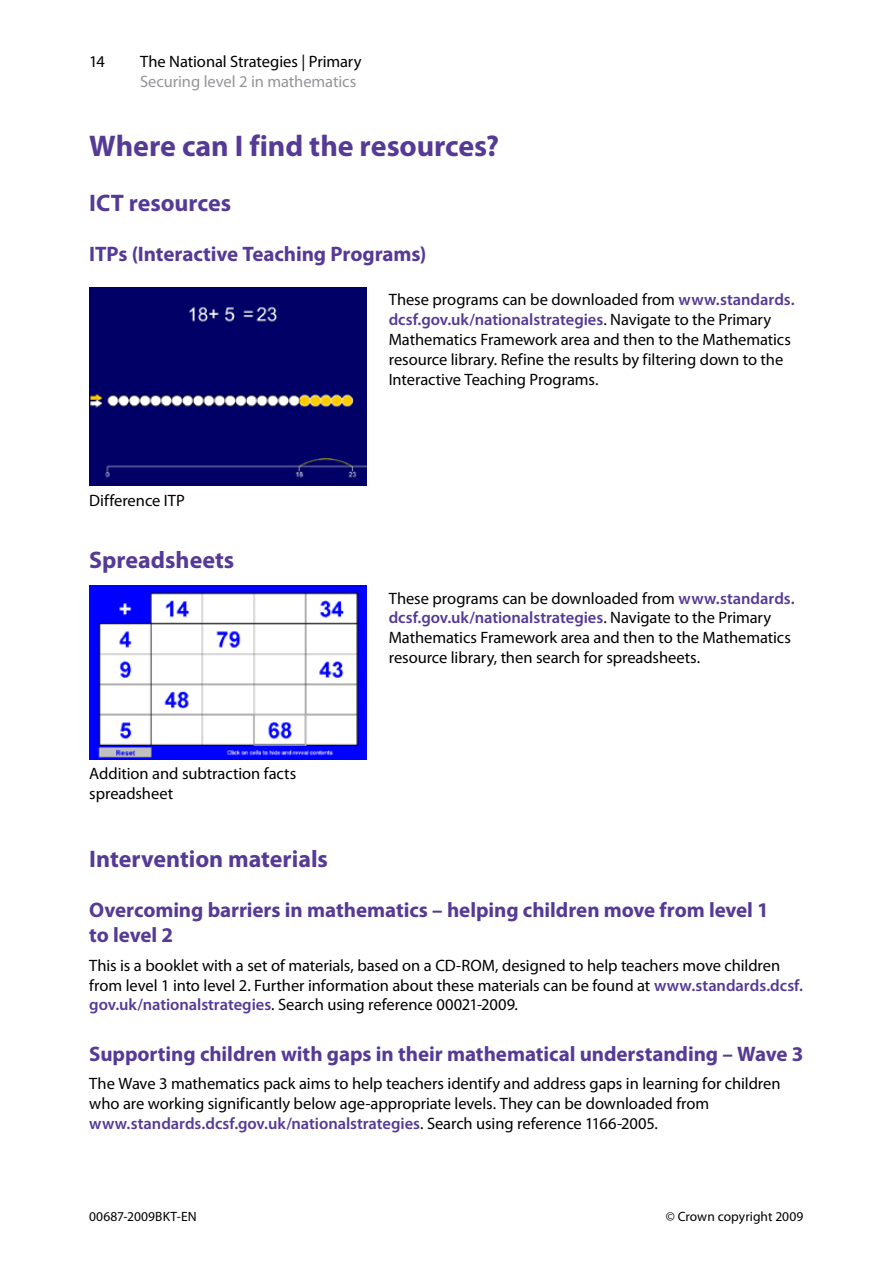
<style>
.page{position:relative;width:893px;height:1263px;background:#fff}
.page>*{position:absolute;margin:0;border:0;box-sizing:border-box;transform-origin:0 0}
.A_head{font:700 30px "Myriad Pro";letter-spacing:-.005em;color:#553a96}
.Para{font:700 24px "Myriad Pro";color:#553a96}
.B_head{font:700 24px "Myriad Pro";color:#553a96}
.C_head{font:700 24px "Myriad Pro";color:#553a96}
.C_head-2{font:700 21px/25.2px "Myriad Pro";letter-spacing:-.005em;color:#553a96}
.Para-2{font:16.5px/19.8px "Myriad Pro";letter-spacing:-.005em;color:#000}
.t1{font:16.5px "Myriad Pro";letter-spacing:-.005em;color:#939598}
.t2{font:13.5px "Myriad Pro";letter-spacing:.005em;color:#000}
.s1{font-weight:600;color:#553a96}
</style>
<div class="page">
<img style="left:89px;top:287px;width:278px;height:199px">
<img style="left:89px;top:585px;width:278px;height:174px">
<p class="Para-2" style="left:89px;top:51px;width:17px">14</p>
<p class="Para-2" style="left:140px;top:51px;width:223px">The National Strategies | Primary</p>
<p class="t1" style="left:140px;top:71px;width:218px">Securing level 2 in mathematics</p>
<p class="A_head" style="left:89px;top:127px;width:412px">Where can I find the resources?</p>
<p class="B_head" style="left:89px;top:187px;width:143px">ICT resources</p>
<p class="C_head-2" style="left:89px;top:241px;width:339px">ITPs (Interactive Teaching Programs)</p>
<p class="Para-2" style="left:89px;top:490px;width:97px">Difference ITP</p>
<p class="C_head" style="left:89px;top:544px;width:146px">Spreadsheets</p>
<p class="Para-2" style="left:89px;top:763px;width:209px">Addition and subtraction facts spreadsheet</p>
<p class="Para-2" style="left:389px;top:290px;width:408px">These programs can be downloaded from <span class="s1">www.standards. dcsf.gov.uk/nationalstrategies</span>. Navigate to the Primary Mathematics Framework area and then to the Mathematics resource library. Refine the results by filtering down to the Interactive Teaching Programs.</p>
<p class="Para-2" style="left:389px;top:588px;width:408px">These programs can be downloaded from <span class="s1">www.standards. dcsf.gov.uk/nationalstrategies</span>. Navigate to the Primary Mathematics Framework area and then to the Mathematics resource library, then search for spreadsheets.</p>
<p class="Para" style="left:89px;top:843px;width:240px">Intervention materials</p>
<p class="C_head-2" style="left:89px;top:897px;width:681px">Overcoming barriers in mathematics – helping children move from level 1 to level 2</p>
<p class="Para-2" style="left:89px;top:955px;width:715px">This is a booklet with a set of materials, based on a CD-ROM, designed to help teachers move children from level 1 into level 2. Further information about these materials can be found at <span class="s1">www.standards.dcsf. gov.uk/nationalstrategies</span>. Search using reference 00021-2009.</p>
<p class="C_head-2" style="left:89px;top:1041px;width:716px">Supporting children with gaps in their mathematical understanding – Wave 3</p>
<p class="Para-2" style="left:89px;top:1074px;width:693px">The Wave 3 mathematics pack aims to help teachers identify and address gaps in learning for children who are working significantly below age-appropriate levels. They can be downloaded from <span class="s1">www.standards.dcsf.gov.uk/nationalstrategies</span>. Search using reference 1166-2005.</p>
<p class="t2" style="left:89px;top:1208px;width:109px">00687-2009BKT-EN</p>
<p class="t2" style="left:666px;top:1208px;width:139px">© Crown copyright 2009</p>
</div>
